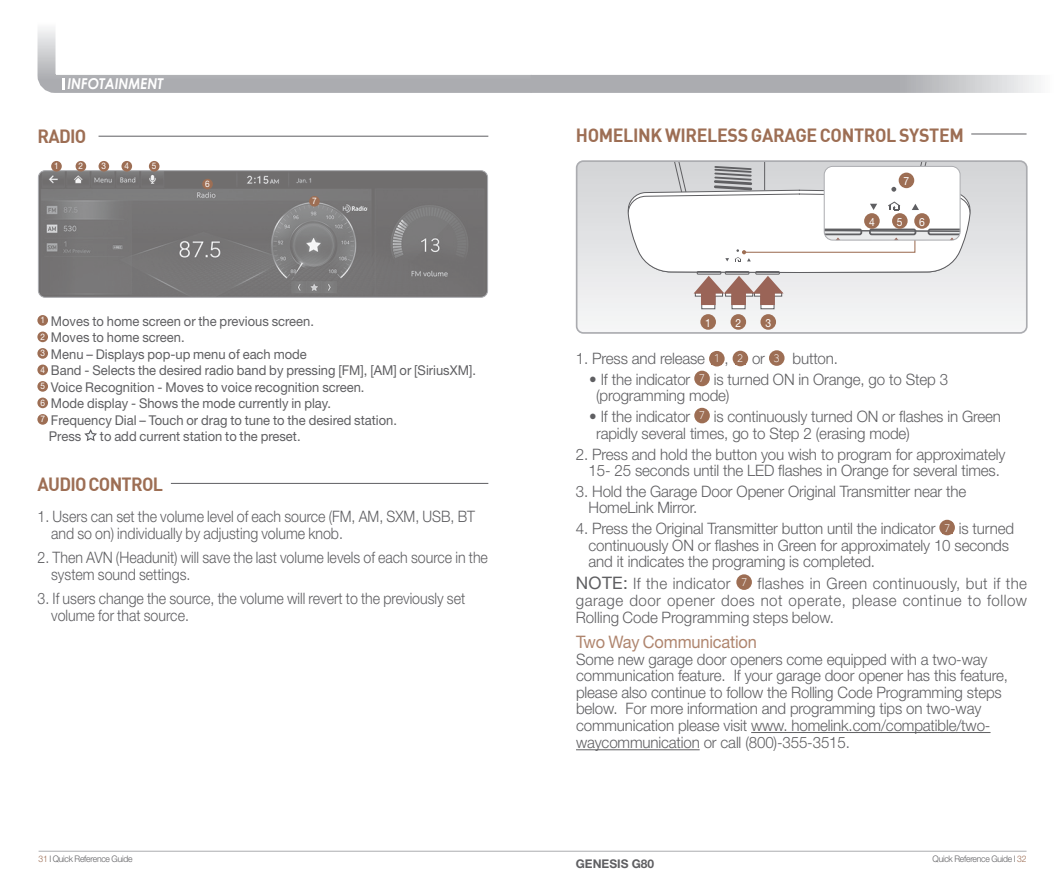
<style>
.page{position:relative;width:1063px;height:893px;background:#fff}
.page>*{position:absolute;margin:0;border:0;box-sizing:border-box;transform-origin:0 0}
.Ã{font:18.75px "Dinbol";letter-spacing:-.02em;color:#9d6e54;scale:.95 1}
.Ã-2{font:18.75px "Dinbol";letter-spacing:-.04em;color:#9d6e54;scale:.95 1}
._1_subhead{font:17.25px "Helvetica Neue LT Std";letter-spacing:-.01em;color:#af856e;scale:.95 1}
.Body{font:300 15.75px/16.5px "Helvetica Neue LT Std";letter-spacing:-.01em;color:#5f5f62;scale:.96 1}
.ƒ_º___ªøÎ{font:300 15.75px/17.2px "Helvetica Neue LT Std";color:#5f5f62;scale:.9 1}
.ƒ_º___ªøÎ-2{font:300 15.75px/17.2px "Helvetica Neue LT Std";color:#5f5f62;text-align:justify;scale:.96 1}
.ƒ_º___ªøÎ-3{font:300 15.75px "Helvetica Neue LT Std";letter-spacing:.02em;color:#5f5f62;scale:.96 1}
.t1{font:italic 700 15px "Century Gothic";color:#fff;scale:.9 1}
.Ìƒ_º__Ì{font:13.5px "Helvetica Neue LT Std";color:#5f5f62;scale:.96 1}
.t2{font:700 12px "Helvetica Neue LT Std";color:#5f5f62}
.t3{font:11.25px "Helvetica Neue LT Std";color:#fff;scale:.92 1}
.t4{font:300 11.25px "Hyundai Sans Head Office";color:#fff;scale:.92 1}
.t5{font:300 9px "Helvetica Neue LT Std";letter-spacing:-.025em;color:#5f5f62;scale:.95 1}
.t6{font:9px "Helvetica Neue LT Std";color:#fff;scale:.92 1}
.s1{font-weight:400;font-size:17.25px}
.s2{color:#9d6e54}
</style>
<div class="page">
<svg style="left:37px;top:28px;width:475px;height:65px"></svg>
<svg style="left:512px;top:74px;width:527px;height:19px;background:#b8b9bc"></svg>
<svg style="left:62px;top:78px;width:3px;height:12px"></svg>
<hr style="left:39px;top:851px;width:988px;height:1px;background:#abacb0">
<hr style="left:971px;top:134px;width:56px;height:1px;background:#5f5f62">
<svg style="left:579px;top:163px;width:446px;height:168px"></svg>
<div style="left:576px;top:160px;width:452px;height:174px;border:2px solid #abacb0;border-radius:7px"></div>
<svg style="left:627px;top:161px;width:344px;height:149px"></svg>
<div style="left:824px;top:166px;width:136px;height:74px;border:1px solid #abacb0;border-radius:8px"></div>
<div style="left:700px;top:314px;width:16px;height:16px;background:#9d6e54;border-radius:50%"></div>
<div style="left:864px;top:213px;width:16px;height:16px;background:#9d6e54;border-radius:50%"></div>
<div style="left:731px;top:314px;width:15px;height:16px;background:#9d6e54;border-radius:50%"></div>
<div style="left:892px;top:213px;width:16px;height:16px;background:#9d6e54;border-radius:50%"></div>
<div style="left:760px;top:314px;width:16px;height:16px;background:#9d6e54;border-radius:50%"></div>
<div style="left:914px;top:213px;width:16px;height:16px;background:#9d6e54;border-radius:50%"></div>
<div style="left:899px;top:173px;width:15px;height:15px;background:#9d6e54;border-radius:50%"></div>
<svg style="left:709px;top:351px;width:16px;height:15px"></svg>
<div style="left:712px;top:353px;width:10px;height:11px;background:#9d6e54"></div>
<div style="left:733px;top:351px;width:15px;height:15px;background:#9d6e54;border-radius:50%"></div>
<div style="left:769px;top:350px;width:16px;height:16px;background:#9d6e54;border-radius:50%"></div>
<div style="left:694px;top:371px;width:16px;height:15px;background:#9d6e54;border-radius:50%"></div>
<div style="left:694px;top:408px;width:16px;height:15px;background:#9d6e54;border-radius:50%"></div>
<svg style="left:939px;top:520px;width:16px;height:15px"></svg>
<div style="left:942px;top:522px;width:10px;height:11px;background:#9d6e54"></div>
<div style="left:736px;top:574px;width:16px;height:16px;background:#9d6e54;border-radius:50%"></div>
<hr style="left:751px;top:732px;width:240px;height:1px;background:#5f5f62">
<hr style="left:576px;top:749px;width:124px;height:1px;background:#5f5f62">
<hr style="left:171px;top:483px;width:317px;height:1px;background:#5f5f62">
<hr style="left:99px;top:136px;width:389px;height:1px;background:#5f5f62">
<img style="left:39px;top:171px;width:448px;height:126px">
<div style="left:38px;top:170px;width:450px;height:128px;border:1px solid #abacb0;border-radius:7px"></div>
<div style="left:51px;top:161px;width:11px;height:11px;background:#9d6e54;border-radius:50%"></div>
<div style="left:76px;top:161px;width:10px;height:11px;background:#9d6e54;border-radius:50%"></div>
<div style="left:99px;top:161px;width:10px;height:11px;background:#9d6e54;border-radius:50%"></div>
<div style="left:121px;top:161px;width:11px;height:11px;background:#9d6e54;border-radius:50%"></div>
<div style="left:149px;top:161px;width:11px;height:11px;background:#9d6e54;border-radius:50%"></div>
<div style="left:202px;top:179px;width:11px;height:10px;background:#9d6e54;border-radius:50%"></div>
<div style="left:309px;top:196px;width:11px;height:11px;background:#9d6e54;border-radius:50%"></div>
<div style="left:37px;top:315px;width:11px;height:11px;background:#9d6e54;border-radius:50%"></div>
<div style="left:37px;top:332px;width:11px;height:10px;background:#9d6e54;border-radius:50%"></div>
<div style="left:37px;top:348px;width:11px;height:11px;background:#9d6e54;border-radius:50%"></div>
<div style="left:37px;top:365px;width:11px;height:10px;background:#9d6e54;border-radius:50%"></div>
<div style="left:37px;top:381px;width:11px;height:11px;background:#9d6e54;border-radius:50%"></div>
<div style="left:37px;top:398px;width:11px;height:10px;background:#9d6e54;border-radius:50%"></div>
<div style="left:37px;top:414px;width:11px;height:11px;background:#9d6e54;border-radius:50%"></div>
<svg style="left:84px;top:429px;width:13px;height:12px"></svg>
<p class="t1" style="left:67px;top:72px;width:108px">INFOTAINMENT</p>
<p class="Ã" style="left:38px;top:124px;width:53px">RADIO</p>
<p class="t6" style="left:54px;top:160px;width:7px">1</p>
<p class="t6" style="left:79px;top:160px;width:7px">2</p>
<p class="t6" style="left:102px;top:160px;width:7px">3</p>
<p class="t6" style="left:124px;top:160px;width:7px">4</p>
<p class="t6" style="left:152px;top:160px;width:7px">5</p>
<p class="t6" style="left:205px;top:178px;width:7px">6</p>
<p class="t6" style="left:312px;top:195px;width:7px">7</p>
<p class="t6" style="left:40px;top:315px;width:7px">1</p>
<p class="Ìƒ_º__Ì" style="left:51px;top:313px;width:276px">Moves to home screen or the previous screen.</p>
<p class="t6" style="left:40px;top:331px;width:7px">2</p>
<p class="Ìƒ_º__Ì" style="left:51px;top:329px;width:141px">Moves to home screen.</p>
<p class="t6" style="left:40px;top:348px;width:7px">3</p>
<p class="Ìƒ_º__Ì" style="left:51px;top:346px;width:268px">Menu – Displays pop-up menu of each mode</p>
<p class="t6" style="left:40px;top:364px;width:7px">4</p>
<p class="Ìƒ_º__Ì" style="left:51px;top:362px;width:444px">Band - Selects the desired radio band by pressing [FM], [AM] or [SiriusXM].</p>
<p class="t6" style="left:40px;top:381px;width:7px">5</p>
<p class="Ìƒ_º__Ì" style="left:51px;top:379px;width:328px">Voice Recognition - Moves to voice recognition screen.</p>
<p class="t6" style="left:40px;top:397px;width:7px">6</p>
<p class="Ìƒ_º__Ì" style="left:51px;top:395px;width:293px">Mode display - Shows the mode currently in play.</p>
<p class="t6" style="left:40px;top:414px;width:7px">7</p>
<p class="Ìƒ_º__Ì" style="left:51px;top:412px;width:362px">Frequency Dial – Touch or drag to tune to the desired station.</p>
<p class="Ìƒ_º__Ì" style="left:49px;top:428px;width:35px">Press</p>
<p class="Ìƒ_º__Ì" style="left:100px;top:428px;width:211px">to add current station to the preset.</p>
<p class="Ã-2" style="left:38px;top:472px;width:133px">AUDIO CONTROL</p>
<p class="ƒ_º___ªøÎ" style="left:51px;top:507px;width:472px;text-indent:-13px">1. Users can set the volume level of each source (FM, AM, SXM, USB, BT and so on) individually by adjusting volume knob.</p>
<p class="ƒ_º___ªøÎ" style="left:51px;top:548px;width:487px;text-indent:-13px">2. Then AVN (Headunit) will save the last volume levels of each source in the system sound settings.</p>
<p class="ƒ_º___ªøÎ" style="left:51px;top:590px;width:462px;text-indent:-13px">3. If users change the source, the volume will revert to the previously set volume for that source.</p>
<p class="Ã" style="left:576px;top:122px;width:410px">HOMELINK WIRELESS GARAGE CONTROL SYSTEM</p>
<p class="t3" style="left:869px;top:215px;width:8px">4</p>
<p class="t3" style="left:904px;top:175px;width:8px">7</p>
<p class="t3" style="left:897px;top:215px;width:8px">5</p>
<p class="t3" style="left:919px;top:215px;width:8px">6</p>
<p class="t3" style="left:705px;top:316px;width:8px">1</p>
<p class="t3" style="left:735px;top:316px;width:8px">2</p>
<p class="t3" style="left:765px;top:316px;width:8px">3</p>
<p class="Body" style="left:576px;top:350px;width:136px">1. Press and release</p>
<p class="t4" style="left:715px;top:352px;width:5px">1</p>
<p class="Body" style="left:724px;top:350px;width:6px">,</p>
<p class="t4" style="left:737px;top:352px;width:7px">2</p>
<p class="Body" style="left:752px;top:350px;width:15px">or</p>
<p class="t4" style="left:774px;top:351px;width:8px">3</p>
<p class="Body" style="left:793px;top:350px;width:49px">button.</p>
<p class="Body" style="left:596px;top:371px;width:368px;text-indent:118px">is turned ON in Orange, go to Step 3 (programming mode)</p>
<p class="Body" style="left:589px;top:408px;width:107px">• If the indicator</p>
<p class="t4" style="left:700px;top:409px;width:7px">7</p>
<p class="Body" style="left:589px;top:371px;width:107px">• If the indicator</p>
<p class="t4" style="left:700px;top:372px;width:7px">7</p>
<p class="Body" style="left:596px;top:408px;width:423px;text-indent:118px">is continuously turned ON or flashes in Green rapidly several times, go to Step 2 (erasing mode)</p>
<p class="Body" style="left:576px;top:445px;width:449px;text-align:center">2. Press and hold the button you wish to program for approximately<br>15- 25 seconds until the LED flashes in Orange for several times.</p>
<p class="Body" style="left:589px;top:483px;width:395px;text-indent:-13px">3. Hold the Garage Door Opener Original Transmitter near the<br>HomeLink Mirror.</p>
<p class="Body" style="left:576px;top:520px;width:376px">4. Press the Original Transmitter button until the indicator</p>
<p class="t4" style="left:945px;top:521px;width:7px">7</p>
<p class="Body" style="left:589px;top:520px;width:445px;text-indent:370px">is turned continuously ON or flashes in Green for approximately 10 seconds and it indicates the programing is completed.</p>
<p class="ƒ_º___ªøÎ-3" style="left:576px;top:574px;width:163px"><span class="s1">NOTE:</span> If the indicator</p>
<p class="t4" style="left:742px;top:576px;width:7px">7</p>
<p class="ƒ_º___ªøÎ-2" style="left:576px;top:574px;width:472px;text-indent:182px">flashes in Green continuously, but if the garage door opener does not operate, please continue to follow Rolling Code Programming steps below.</p>
<p class="_1_subhead" style="left:576px;top:632px;width:192px">Two Way Communication</p>
<p class="Body" style="left:576px;top:651px;width:451px">Some new garage door openers come equipped with a two-way communication feature. If your garage door opener has this feature, please also continue to follow the Rolling Code Programming steps below. For more information and programming tips on two-way communication please visit www. homelink.com/compatible/two&shy;waycommunication or call (800)-355-3515.</p>
<p class="t5" style="left:39px;top:853px;width:100px"><span class="s2">31</span> I Quick Reference Guide</p>
<p class="t5" style="left:933px;top:853px;width:100px">Quick Reference Guide I <span class="s2">32</span></p>
<p class="t2" style="left:576px;top:857px;width:80px">GENESIS G80</p>
</div>
